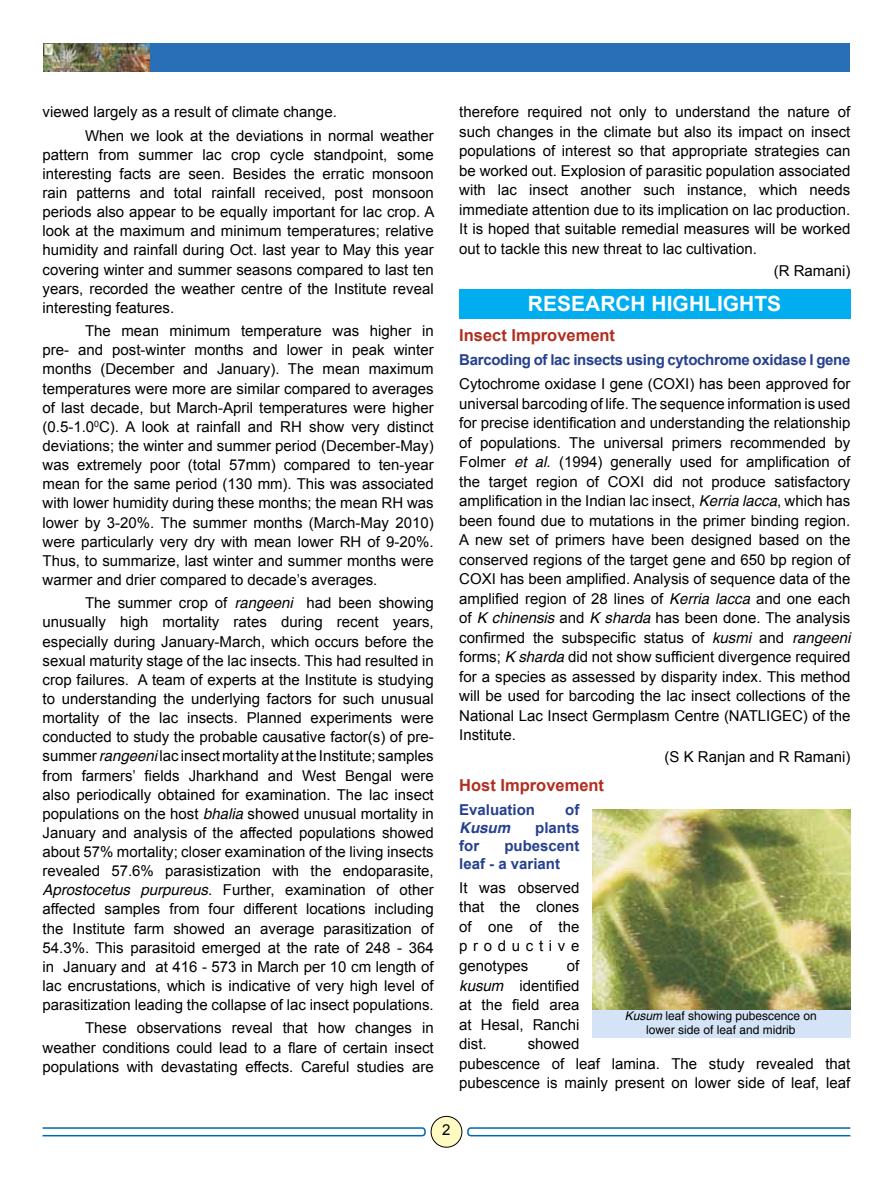
<style>
.page{position:relative;width:893px;height:1191px;background:#fff}
.page>*{position:absolute;margin:0;border:0;box-sizing:border-box;transform-origin:0 0}
.t1{font:700 21px "Arial";color:#fff}
.t2{font:700 16.5px "Arial";color:#b22e20}
.t3{font:15px/19.2px "Arial";color:#000;text-align:justify}
.t4{font:700 15px/18px "Arial";letter-spacing:-.02em;color:#25408f}
.t5{font:italic 700 15px "Helvetica";color:#25408f}
.t6{font:12px/14.4px "Helvetica";color:#000;text-align:center}
.s1{font-family:"Helvetica";font-style:italic}
.s2{font-style:italic}
</style>
<div class="page">
<div style="left:430px;top:1115px;width:33px;height:33px;border:1px solid #fff;border-radius:50%"></div>
<div style="left:431px;top:1116px;width:31px;height:31px;background:#fffac2;border-radius:50%"></div>
<div style="left:431px;top:1116px;width:31px;height:31px;border:1px solid #000;border-radius:50%"></div>
<div style="left:38px;top:1127px;width:388px;height:9px;border:2px solid #0066b3;border-radius:3px"></div>
<div style="left:38px;top:1126px;width:5px;height:10px;background:#fff"></div>
<div style="left:467px;top:1127px;width:387px;height:9px;border:2px solid #0066b3;border-radius:3px"></div>
<div style="left:850px;top:1126px;width:5px;height:10px;background:#fff"></div>
<div style="left:43px;top:43px;width:807px;height:29px;background:#286fb7"></div>
<img style="left:43px;top:43px;width:107px;height:29px">
<div style="left:459px;top:289px;width:391px;height:30px;background:#00aeef"></div>
<div style="left:592px;top:809px;width:258px;height:228px;background:#d4e3f5"></div>
<img style="left:592px;top:809px;width:258px;height:200px">
<p class="t3" style="left:85px;top:100px;width:350px;line-height:23.4px;text-indent:-43px">viewed largely as a result of climate change.<br>When we look at the deviations in normal weather</p>
<p class="t3" style="left:43px;top:145px;width:393px">pattern from summer lac crop cycle standpoint, some interesting facts are seen. Besides the erratic monsoon rain patterns and total rainfall received, post monsoon periods also appear to be equally important for lac crop. A look at the maximum and minimum temperatures; relative humidity and rainfall during Oct. last year to May this year covering winter and summer seasons compared to last ten years, recorded the weather centre of the Institute reveal interesting features.</p>
<p class="t3" style="left:43px;top:321px;width:393px;text-indent:43px">The mean minimum temperature was higher in pre- and post-winter months and lower in peak winter months (December and January). The mean maximum temperatures were more are similar compared to averages of last decade, but March-April temperatures were higher (0.5-1.0<sup>0</sup>C). A look at rainfall and RH show very distinct deviations; the winter and summer period (December-May) was extremely poor (total 57mm) compared to ten-year mean for the same period (130 mm). This was associated with lower humidity during these months; the mean RH was lower by 3-20%. The summer months (March-May 2010) were particularly very dry with mean lower RH of 9-20%.<br>Thus, to summarize, last winter and summer months were warmer and drier compared to decade’s averages.</p>
<p class="t3" style="left:43px;top:593px;width:393px;text-indent:43px">The summer crop of <span class="s1">rangeeni</span> had been showing unusually high mortality rates during recent years, especially during January-March, which occurs before the sexual maturity stage of the lac insects. This had resulted in crop failures. A team of experts at the Institute is studying to understanding the underlying factors for such unusual mortality of the lac insects. Planned experiments were conducted to study the probable causative factor(s) of pre&shy;summer <span class="s1">rangeeni</span> lac insect mortality at the Institute; samples from farmers’ fields Jharkhand and West Bengal were also periodically obtained for examination. The lac insect populations on the host <span class="s1">bhalia</span> showed unusual mortality in January and analysis of the affected populations showed about 57% mortality; closer examination of the living insects revealed 57.6% parasistization with the endoparasite, <span class="s1">Aprostocetus purpureus</span>. Further, examination of other affected samples from four different locations including the Institute farm showed an average parasitization of 54.3%. This parasitoid emerged at the rate of 248 - 364 in January and at 416 - 573 in March per 10 cm length of lac encrustations, which is indicative of very high level of parasitization leading the collapse of lac insect populations.</p>
<p class="t3" style="left:43px;top:1018px;width:393px;text-indent:43px">These observations reveal that how changes in weather conditions could lead to a flare of certain insect populations with devastating effects. Careful studies are</p>
<p class="t3" style="left:459px;top:102px;width:393px">therefore required not only to understand the nature of such changes in the climate but also its impact on insect populations of interest so that appropriate strategies can be worked out. Explosion of parasitic population associated with lac insect another such instance, which needs immediate attention due to its implication on lac production.<br>It is hoped that suitable remedial measures will be worked out to tackle this new threat to lac cultivation.</p>
<p class="t3" style="left:774px;top:261px;width:78px">(R Ramani)</p>
<h1 class="t1" style="left:528px;top:290px;width:255px">Research Highlights</h1>
<p class="t2" style="left:459px;top:324px;width:157px">Insect Improvement</p>
<p class="t4" style="left:459px;top:351px;width:393px">Barcoding of lac insects using cytochrome oxidase I gene</p>
<p class="t3" style="left:459px;top:374px;width:393px">Cytochrome oxidase I gene (coxI) has been approved for universal barcoding of life. The sequence information is used for precise identification and understanding the relationship of populations. The universal primers recommended by Folmer <span class="s1">et al</span>. (1994) generally used for amplification of the target region of coxI did not produce satisfactory amplification in the Indian lac insect, <span class="s1">Kerria lacca</span>, which has been found due to mutations in the primer binding region.<br>A new set of primers have been designed based on the conserved regions of the target gene and 650 bp region of coxI has been amplified. Analysis of sequence data of the amplified region of 28 lines of <span class="s1">Kerria lacca</span> and one each of <span class="s1">K chinensis</span> and <span class="s1">K sharda</span> has been done. The analysis confirmed the subspecific status of <span class="s1">kusmi</span> and <span class="s1">rangeeni </span>forms; <span class="s1">K sharda</span> did not show sufficient divergence required for a species as assessed by disparity index. This method will be used for barcoding the lac insect collections of the National Lac Insect Germplasm Centre (NATLIGEC) of the Institute.</p>
<p class="t3" style="left:664px;top:747px;width:187px">(S K Ranjan and R Ramani)</p>
<p class="t2" style="left:459px;top:774px;width:146px">Host Improvement</p>
<p class="t4" style="left:459px;top:801px;width:77px">Evaluation</p>
<p class="t4" style="left:565px;top:801px;width:16px">of</p>
<p class="t5" style="left:459px;top:818px;width:52px">Kusum</p>
<p class="t4" style="left:535px;top:819px;width:46px">plants</p>
<p class="t4" style="left:459px;top:837px;width:22px">for</p>
<p class="t4" style="left:459px;top:837px;width:122px;text-indent:45px">pubescent leaf - a variant</p>
<p class="t3" style="left:459px;top:878px;width:122px">It was observed that the clones of one of the productive genotypes</p>
<p class="t3" style="left:459px;top:956px;width:122px;text-indent:108px">of <span class="s1">kusum</span> identified at the field area at Hesal, Ranchi dist.</p>
<p class="t6" style="left:625px;top:1008px;width:194px"><span class="s2">Kusum</span> leaf showing pubescence on lower side of leaf and midrib</p>
<p class="t3" style="left:459px;top:1034px;width:393px;text-align:left;text-indent:68px">showed<br>pubescence of leaf lamina. The study revealed that pubescence is mainly present on lower side of leaf, leaf</p>
<p class="t3" style="left:442px;top:1120px;width:10px">2</p>
</div>
